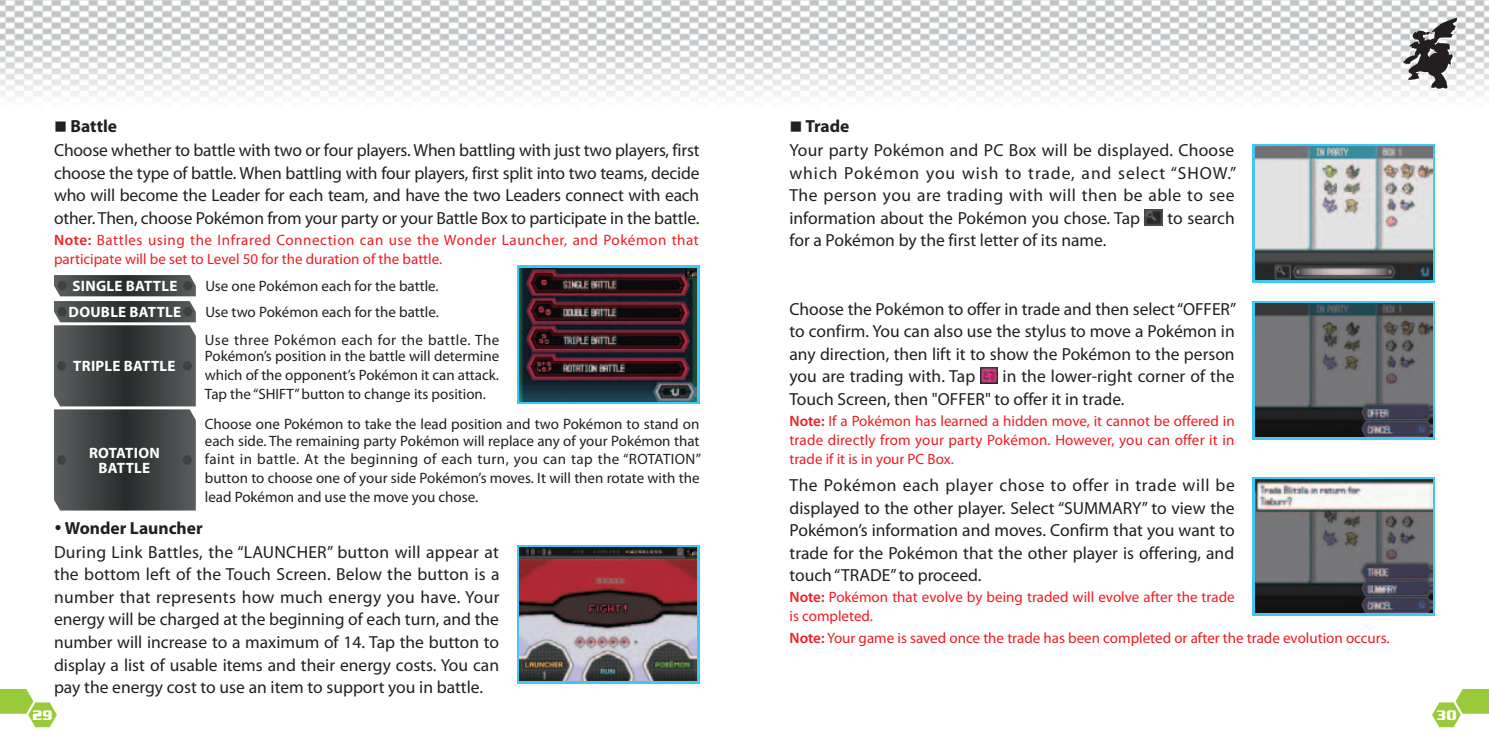
<style>
.page{position:relative;width:1489px;height:745px;background:#fff}
.page>*{position:absolute;margin:0;border:0;box-sizing:border-box;transform-origin:0 0}
.t1{font:17.5px/22.5px "Myriad Pro";color:#231f20;text-align:justify}
.t2{font:15px/18.8px "Myriad Pro";color:#231f20}
.t3{font:15px/18.8px "Myriad Pro";color:#ee1d23;text-align:justify}
.t4{font:15px/18.8px "Myriad Pro";letter-spacing:.04em;color:#ee1d23}
.t5{font:700 15px/15px "Myriad Pro";letter-spacing:.02em;color:#fff;text-align:center}
.t6{font:15px "Serpentine ICG Bold";color:#fff;scale:.87 1}
.s1{font-weight:700}
.s2{font-weight:600}
</style>
<div class="page">
<img style="left:0;top:0;width:1488px;height:728px">
<svg style="left:1403px;top:18px;width:55px;height:72px"></svg>
<svg style="left:517px;top:265px;width:182px;height:138px"></svg>
<img style="left:519px;top:268px;width:178px;height:133px">
<div style="left:517px;top:545px;width:182px;height:137px;background:linear-gradient(to bottom,#40c7f4,#40c7f4)"></div>
<img style="left:519px;top:547px;width:178px;height:133px">
<svg style="left:1252px;top:144px;width:182px;height:138px;fill:#40c7f4"></svg>
<img style="left:1255px;top:146px;width:177px;height:133px">
<svg style="left:1252px;top:301px;width:182px;height:138px;fill:#40c7f4"></svg>
<img style="left:1255px;top:303px;width:177px;height:133px">
<svg style="left:1252px;top:477px;width:182px;height:138px;fill:#40c7f4"></svg>
<img style="left:1255px;top:479px;width:177px;height:133px">
<svg style="left:0;top:688px;width:57px;height:38px"></svg>
<svg style="left:1431px;top:688px;width:57px;height:38px"></svg>
<svg style="left:54px;top:275px;width:142px;height:235px"></svg>
<img style="left:1144px;top:209px;width:18px;height:16px">
<img style="left:980px;top:367px;width:17px;height:16px">
<p class="t1" style="left:54px;top:114px;width:647px;line-height:24.2px">■ <span class="s1">Battle<br></span>Choose whether to battle with two or four players. When battling with just two players, first</p>
<p class="t1" style="left:54px;top:162px;width:647px">choose the type of battle. When battling with four players, first split into two teams, decide who will become the Leader for each team, and have the two Leaders connect with each other. Then, choose Pokémon from your party or your Battle Box to participate in the battle.</p>
<p class="t4" style="left:54px;top:230px;width:646px"><span class="s2">Note:</span> Battles using the Infrared Connection can use the Wonder Launcher, and Pokémon that participate will be set to Level 50 for the duration of the battle.</p>
<p class="t5" style="left:72px;top:278px;width:106px">SINGLE BATTLE</p>
<p class="t2" style="left:205px;top:276px;width:235px">Use one Pokémon each for the battle.</p>
<p class="t5" style="left:69px;top:304px;width:114px">DOUBLE BATTLE</p>
<p class="t2" style="left:205px;top:302px;width:235px">Use two Pokémon each for the battle.</p>
<p class="t5" style="left:73px;top:358px;width:104px">TRIPLE BATTLE</p>
<p class="t2" style="left:205px;top:331px;width:296px;line-height:17px">Use three Pokémon each for the battle. The<br>Pokémon’s position in the battle will determine</p>
<p class="t2" style="left:205px;top:366px;width:296px">which of the opponent’s Pokémon it can attack.<br>Tap the “SHIFT” button to change its position.</p>
<p class="t2" style="left:205px;top:415px;width:496px;line-height:17px">Choose one Pokémon to take the lead position and two Pokémon to stand on each side. The remaining party Pokémon will replace any of your Pokémon that</p>
<p class="t2" style="left:205px;top:450px;width:498px;text-align:justify">faint in battle. At the beginning of each turn, you can tap the “ROTATION” button to choose one of your side Pokémon’s moves. It will then rotate with the lead Pokémon and use the move you chose.</p>
<p class="t1" style="left:54px;top:515px;width:446px;line-height:24.2px">• <span class="s1">Wonder Launcher<br></span>During Link Battles, the “LAUNCHER” button will appear at</p>
<p class="t1" style="left:54px;top:563px;width:447px">the bottom left of the Touch Screen. Below the button is a number that represents how much energy you have. Your energy will be charged at the beginning of each turn, and the number will increase to a maximum of 14. Tap the button to display a list of usable items and their energy costs. You can pay the energy cost to use an item to support you in battle.</p>
<p class="t5" style="left:89px;top:445px;width:72px">ROTATION<br>BATTLE</p>
<p class="t1" style="left:789px;top:114px;width:446px;line-height:24.2px">■ <span class="s1">Trade<br></span>Your party Pokémon and PC Box will be displayed. Choose</p>
<p class="t1" style="left:789px;top:162px;width:448px">which Pokémon you wish to trade, and select “SHOW.” The person you are trading with will then be able to see information about the Pokémon you chose. Tap</p>
<p class="t1" style="left:1167px;top:207px;width:69px">to search</p>
<p class="t1" style="left:789px;top:229px;width:318px">for a Pokémon by the first letter of its name.</p>
<p class="t1" style="left:789px;top:298px;width:448px">Choose the Pokémon to offer in trade and then select “OFFER” to confirm. You can also use the stylus to move a Pokémon in any direction, then lift it to show the Pokémon to the person you are trading with. Tap</p>
<p class="t1" style="left:789px;top:365px;width:446px;text-indent:213px">in the lower-right corner of the<br>Touch Screen, then "OFFER" to offer it in trade.</p>
<p class="t3" style="left:789px;top:411px;width:446px"><span class="s2">Note:</span> If a Pokémon has learned a hidden move, it cannot be offered in trade directly from your party Pokémon. However, you can offer it in trade if it is in your PC Box.</p>
<p class="t1" style="left:789px;top:474px;width:447px">The Pokémon each player chose to offer in trade will be displayed to the other player. Select “SUMMARY” to view the Pokémon’s information and moves. Confirm that you want to trade for the Pokémon that the other player is offering, and touch “TRADE” to proceed.</p>
<p class="t3" style="left:789px;top:587px;width:446px"><span class="s2">Note:</span> Pokémon that evolve by being traded will evolve after the trade is completed.</p>
<p class="t3" style="left:789px;top:628px;width:601px"><span class="s2">Note:</span> Your game is saved once the trade has been completed or after the trade evolution occurs.</p>
<p class="t6" style="left:32px;top:705px;width:25px">29</p>
<p class="t6" style="left:1436px;top:705px;width:24px">30</p>
</div>
